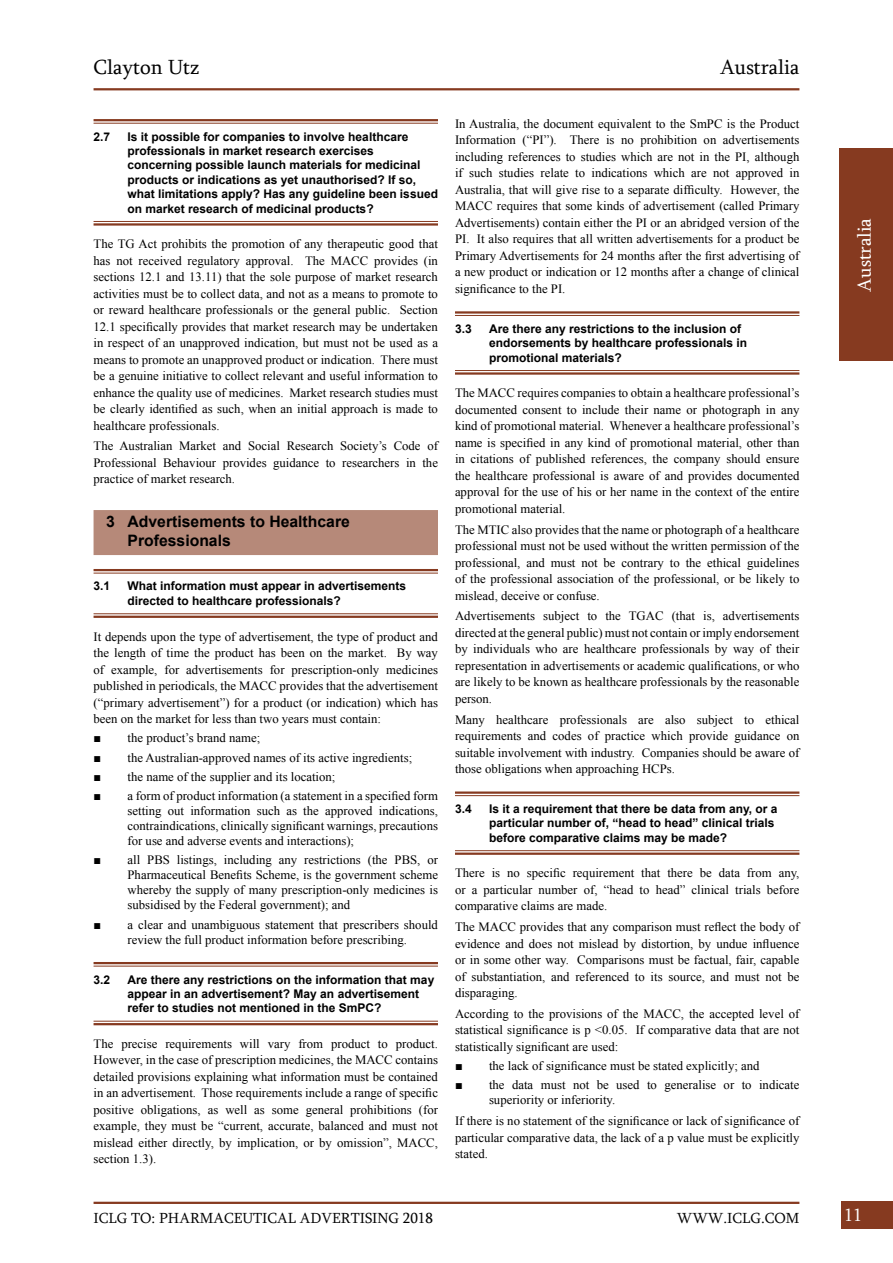
<style>
.page{position:relative;width:893px;height:1263px;background:#fff}
.page>*{position:absolute;margin:0;border:0;box-sizing:border-box;transform-origin:0 0}
.t1{font:21px "Sylfaen";color:#000}
.t2{font:19.5px "Sylfaen";color:#fff}
.t3{font:18px "Sylfaen";color:#fff}
.t4{font:700 15.75px/18.9px "Arial";color:#000}
.t5{font:15px "Sylfaen";color:#000}
.t6{font:12.75px/16.5px "Times New Roman";color:#000;text-align:justify}
.t7{font:700 12px/14.4px "Arial";color:#000}
.s1{font-family:"Arial"}
</style>
<div class="page">
<div style="left:841px;top:1201px;width:52px;height:28px;background:#863a20"></div>
<hr style="left:94px;top:1202px;width:705px;height:2px;background:#863a20">
<div style="left:840px;top:148px;width:53px;height:213px;background:#863a20"></div>
<hr style="left:455px;top:311px;width:344px;height:3px;background:#863a20">
<hr style="left:455px;top:315px;width:344px;height:1px;background:#863a20">
<hr style="left:455px;top:370px;width:344px;height:1px;background:#863a20">
<hr style="left:455px;top:372px;width:344px;height:3px;background:#863a20">
<hr style="left:455px;top:791px;width:344px;height:3px;background:#863a20">
<hr style="left:455px;top:795px;width:344px;height:1px;background:#863a20">
<hr style="left:455px;top:850px;width:344px;height:1px;background:#863a20">
<hr style="left:455px;top:852px;width:344px;height:3px;background:#863a20">
<hr style="left:94px;top:119px;width:344px;height:2px;background:#863a20">
<hr style="left:94px;top:123px;width:344px;height:1px;background:#863a20">
<hr style="left:94px;top:221px;width:344px;height:1px;background:#863a20">
<hr style="left:94px;top:223px;width:344px;height:3px;background:#863a20">
<div style="left:94px;top:510px;width:344px;height:45px;background:#b68979"></div>
<hr style="left:94px;top:569px;width:344px;height:2px;background:#863a20">
<hr style="left:94px;top:573px;width:344px;height:1px;background:#863a20">
<hr style="left:94px;top:613px;width:344px;height:1px;background:#863a20">
<hr style="left:94px;top:616px;width:344px;height:2px;background:#863a20">
<hr style="left:94px;top:962px;width:344px;height:2px;background:#863a20">
<hr style="left:94px;top:966px;width:344px;height:1px;background:#863a20">
<hr style="left:94px;top:1021px;width:344px;height:1px;background:#863a20">
<hr style="left:94px;top:1023px;width:344px;height:2px;background:#863a20">
<hr style="left:94px;top:88px;width:705px;height:2px;background:#863a20">
<h1 class="t1" style="left:94px;top:53px;width:107px">Clayton Utz</h1>
<h1 class="t1" style="left:720px;top:53px;width:81px">Australia</h1>
<p class="t7" style="left:94px;top:130px;width:18px">2.7</p>
<p class="t7" style="left:128px;top:130px;width:312px">Is it possible for companies to involve healthcare professionals in market research exercises concerning possible launch materials for medicinal products or indications as yet unauthorised? If so, what limitations apply? Has any guideline been issued on market research of medicinal products?</p>
<p class="t6" style="left:94px;top:235px;width:346px">The TG Act prohibits the promotion of any therapeutic good that has not received regulatory approval. The MACC provides (in sections 12.1 and 13.11) that the sole purpose of market research activities must be to collect data, and not as a means to promote to or reward healthcare professionals or the general public. Section 12.1 specifically provides that market research may be undertaken in respect of an unapproved indication, but must not be used as a means to promote an unapproved product or indication. There must be a genuine initiative to collect relevant and useful information to enhance the quality use of medicines. Market research studies must be clearly identified as such, when an initial approach is made to healthcare professionals.</p>
<p class="t6" style="left:94px;top:438px;width:346px">The Australian Market and Social Research Society’s Code of Professional Behaviour provides guidance to researchers in the practice of market research.</p>
<p class="t4" style="left:128px;top:513px;width:224px;text-indent:-21px">3 Advertisements to Healthcare<br>Professionals</p>
<p class="t7" style="left:94px;top:579px;width:18px">3.1</p>
<p class="t7" style="left:128px;top:579px;width:280px">What information must appear in advertisements directed to healthcare professionals?</p>
<p class="t6" style="left:94px;top:628px;width:346px">It depends upon the type of advertisement, the type of product and the length of time the product has been on the market. By way of example, for advertisements for prescription-only medicines published in periodicals, the MACC provides that the advertisement (“primary advertisement”) for a product (or indication) which has been on the market for less than two years must contain:</p>
<p class="t6" style="left:94px;top:729px;width:168px"><span class="s1">■</span> the product’s brand name;</p>
<p class="t6" style="left:94px;top:749px;width:320px"><span class="s1">■</span> the Australian-approved names of its active ingredients;</p>
<p class="t6" style="left:94px;top:768px;width:243px"><span class="s1">■</span> the name of the supplier and its location;</p>
<p class="t6" style="left:128px;top:788px;width:312px;line-height:15px;text-indent:-34px"><span class="s1">■</span> a form of product information (a statement in a specified form setting out information such as the approved indications, contraindications, clinically significant warnings, precautions for use and adverse events and interactions);</p>
<p class="t6" style="left:128px;top:852px;width:312px;line-height:15px;text-indent:-34px"><span class="s1">■</span> all PBS listings, including any restrictions (the PBS, or Pharmaceutical Benefits Scheme, is the government scheme whereby the supply of many prescription-only medicines is subsidised by the Federal government); and</p>
<p class="t6" style="left:94px;top:916px;width:346px;line-height:15px;text-align:center"><span class="s1">■</span> a clear and unambiguous statement that prescribers should review the full product information before prescribing.</p>
<p class="t7" style="left:94px;top:972px;width:18px">3.2</p>
<p class="t7" style="left:128px;top:972px;width:308px">Are there any restrictions on the information that may appear in an advertisement? May an advertisement refer to studies not mentioned in the SmPC?</p>
<p class="t6" style="left:94px;top:1035px;width:346px">The precise requirements will vary from product to product.<br>However, in the case of prescription medicines, the MACC contains detailed provisions explaining what information must be contained in an advertisement. Those requirements include a range of specific positive obligations, as well as some general prohibitions (for example, they must be “current, accurate, balanced and must not mislead either directly, by implication, or by omission”, MACC, section 1.3).</p>
<p class="t6" style="left:455px;top:115px;width:346px">In Australia, the document equivalent to the SmPC is the Product Information (“PI”). There is no prohibition on advertisements including references to studies which are not in the PI, although if such studies relate to indications which are not approved in Australia, that will give rise to a separate difficulty. However, the MACC requires that some kinds of advertisement (called Primary Advertisements) contain either the PI or an abridged version of the PI. It also requires that all written advertisements for a product be Primary Advertisements for 24 months after the first advertising of a new product or indication or 12 months after a change of clinical significance to the PI.</p>
<p class="t7" style="left:455px;top:322px;width:18px">3.3</p>
<p class="t7" style="left:489px;top:322px;width:260px">Are there any restrictions to the inclusion of endorsements by healthcare professionals in promotional materials?</p>
<p class="t6" style="left:455px;top:385px;width:346px">The MACC requires companies to obtain a healthcare professional’s documented consent to include their name or photograph in any kind of promotional material. Whenever a healthcare professional’s name is specified in any kind of promotional material, other than in citations of published references, the company should ensure the healthcare professional is aware of and provides documented approval for the use of his or her name in the context of the entire promotional material.</p>
<p class="t6" style="left:455px;top:521px;width:346px">The MTIC also provides that the name or photograph of a healthcare professional must not be used without the written permission of the professional, and must not be contrary to the ethical guidelines of the professional association of the professional, or be likely to mislead, deceive or confuse.</p>
<p class="t6" style="left:455px;top:608px;width:346px">Advertisements subject to the TGAC (that is, advertisements directed at the general public) must not contain or imply endorsement by individuals who are healthcare professionals by way of their representation in advertisements or academic qualifications, or who are likely to be known as healthcare professionals by the reasonable person.</p>
<p class="t6" style="left:455px;top:711px;width:346px">Many healthcare professionals are also subject to ethical requirements and codes of practice which provide guidance on suitable involvement with industry. Companies should be aware of those obligations when approaching HCPs.</p>
<p class="t7" style="left:455px;top:802px;width:18px">3.4</p>
<p class="t7" style="left:489px;top:802px;width:290px">Is it a requirement that there be data from any, or a particular number of, “head to head” clinical trials before comparative claims may be made?</p>
<p class="t6" style="left:455px;top:865px;width:346px">There is no specific requirement that there be data from any, or a particular number of, “head to head” clinical trials before comparative claims are made.</p>
<p class="t6" style="left:455px;top:918px;width:346px">The MACC provides that any comparison must reflect the body of evidence and does not mislead by distortion, by undue influence or in some other way. Comparisons must be factual, fair, capable of substantiation, and referenced to its source, and must not be disparaging.</p>
<p class="t6" style="left:455px;top:1005px;width:346px">According to the provisions of the MACC, the accepted level of statistical significance is p &lt;0.05. If comparative data that are not statistically significant are used:</p>
<p class="t6" style="left:455px;top:1057px;width:306px"><span class="s1">■</span> the lack of significance must be stated explicitly; and</p>
<p class="t6" style="left:489px;top:1077px;width:312px;line-height:15px;text-indent:-34px"><span class="s1">■</span> the data must not be used to generalise or to indicate superiority or inferiority.</p>
<p class="t6" style="left:455px;top:1112px;width:346px">If there is no statement of the significance or lack of significance of particular comparative data, the lack of a p value must be explicitly stated.</p>
<h2 class="t2" style="left:851px;top:292px;width:75px;rotate:-90deg">Australia</h2>
<p class="t5" style="left:94px;top:1208px;width:341px">ICLG TO: PHARMACEUTICAL ADVERTISING 2018</p>
<p class="t5" style="left:677px;top:1208px;width:124px">WWW.ICLG.COM</p>
<h3 class="t3" style="left:844px;top:1202px;width:19px">11</h3>
</div>
